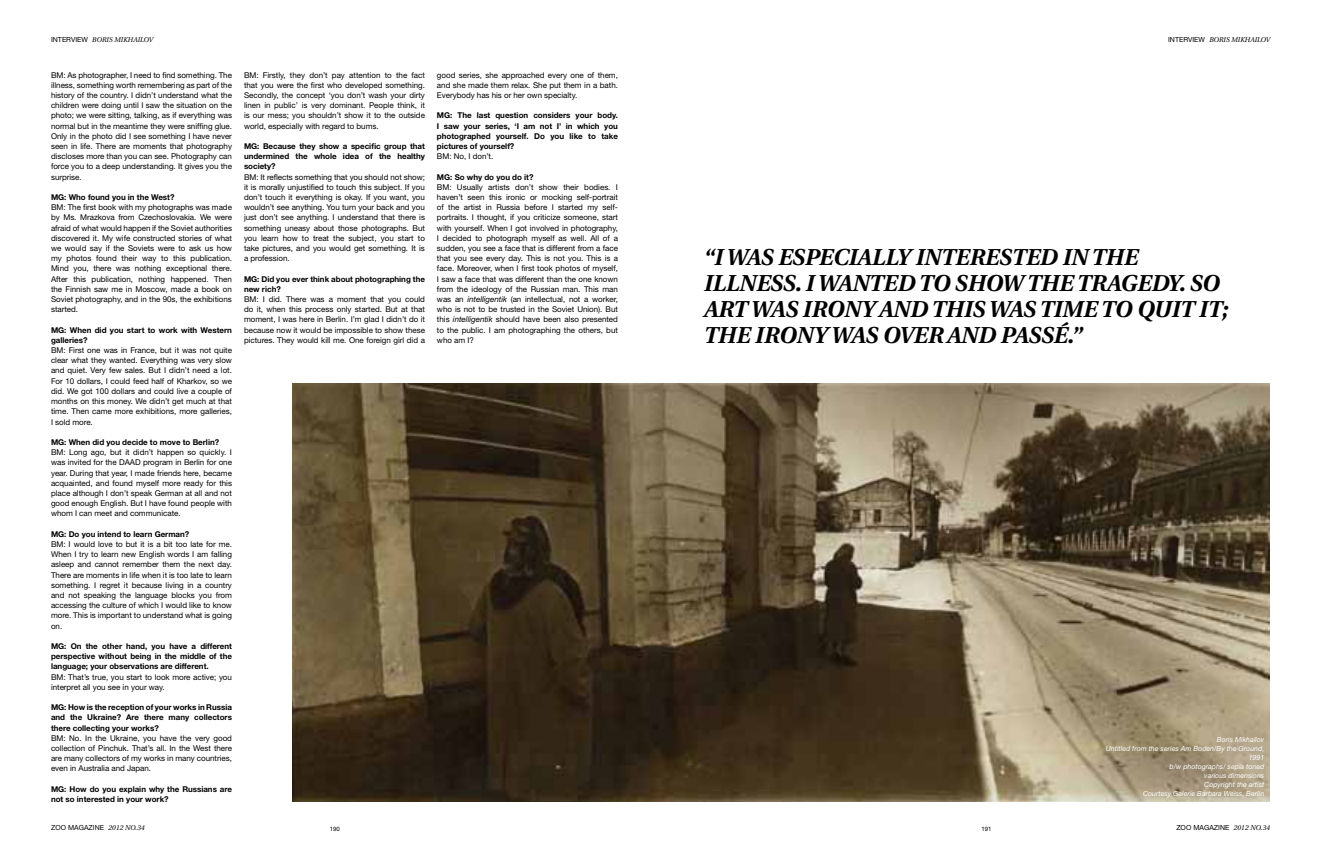
<style>
.page{position:relative;width:1321px;height:859px;background:#fff}
.page>*{position:absolute;margin:0;border:0;box-sizing:border-box;transform-origin:0 0}
.t1{font:italic 700 23px/26px "Utopia";letter-spacing:-.005em;color:#000}
.t2{font:8px/10.2px "Helvetica Neue";letter-spacing:-.005em;color:#000;text-align:justify}
.t3{font:700 8px/10.2px "Helvetica Neue";letter-spacing:-.005em;color:#000;text-align:justify}
.t4{font:italic 7px/9px "Helvetica Neue";letter-spacing:.005em;color:#fff;text-align:right}
.t5{font:italic 7px "Utopia";letter-spacing:.005em;color:#000}
.t6{font:7px "Helvetica Neue";letter-spacing:.005em;color:#000}
.t7{font:6px "Helvetica Neue";letter-spacing:-.015em;color:#000}
.s1{font-family:"Helvetica Neue";font-style:normal}
.s2{font-style:italic}
.s3{font-family:"Utopia";font-style:italic}
</style>
<div class="page">
<img style="left:292px;top:384px;width:978px;height:418px">
<p class="t5" style="left:51px;top:36px;width:103px"><span class="s1">INTERVIEW</span> BORIS MIKHAILOV</p>
<p class="t5" style="left:1168px;top:36px;width:103px"><span class="s1">INTERVIEW</span> BORIS MIKHAILOV</p>
<p class="t2" style="left:51px;top:70px;width:182px">BM: As photographer, I need to find something. The illness, something worth remembering as part of the history of the country. I didn’t understand what the children were doing until I saw the situation on the photo; we were sitting, talking, as if everything was normal but in the meantime they were sniffing glue.<br>Only in the photo did I see something I have never seen in life. There are moments that photography discloses more than you can see. Photography can force you to a deep understanding. It gives you the surprise.</p>
<p class="t3" style="left:51px;top:192px;width:125px">MG: Who found you in the West?</p>
<p class="t2" style="left:51px;top:202px;width:182px">BM: The first book with my photographs was made by Ms. Mrazkova from Czechoslovakia. We were afraid of what would happen if the Soviet authorities discovered it. My wife constructed stories of what we would say if the Soviets were to ask us how my photos found their way to this publication.<br>Mind you, there was nothing exceptional there.<br>After this publication, nothing happened. Then the Finnish saw me in Moscow, made a book on Soviet photography, and in the 90s, the exhibitions started.</p>
<p class="t3" style="left:51px;top:325px;width:182px">MG: When did you start to work with Western galleries?</p>
<p class="t2" style="left:51px;top:345px;width:183px">BM: First one was in France, but it was not quite clear what they wanted. Everything was very slow and quiet. Very few sales. But I didn’t need a lot.<br>For 10 dollars, I could feed half of Kharkov, so we did. We got 100 dollars and could live a couple of months on this money. We didn’t get much at that time. Then came more exhibitions, more galleries, I sold more.</p>
<p class="t3" style="left:51px;top:437px;width:170px">MG: When did you decide to move to Berlin?</p>
<p class="t2" style="left:51px;top:447px;width:182px">BM: Long ago, but it didn’t happen so quickly. I was invited for the DAAD program in Berlin for one year. During that year, I made friends here, became acquainted, and found myself more ready for this place although I don’t speak German at all and not good enough English. But I have found people with whom I can meet and communicate.</p>
<p class="t3" style="left:51px;top:529px;width:140px">MG: Do you intend to learn German?</p>
<p class="t2" style="left:51px;top:539px;width:183px">BM: I would love to but it is a bit too late for me.<br>When I try to learn new English words I am falling asleep and cannot remember them the next day.<br>There are moments in life when it is too late to learn something. I regret it because living in a country and not speaking the language blocks you from accessing the culture of which I would like to know more. This is important to understand what is going on.</p>
<p class="t3" style="left:51px;top:641px;width:182px">MG: On the other hand, you have a different perspective without being in the middle of the language; your observations are different.</p>
<p class="t2" style="left:51px;top:671px;width:182px">BM: That’s true, you start to look more active; you interpret all you see in your way.</p>
<p class="t3" style="left:51px;top:702px;width:182px">MG: How is the reception of your works in Russia and the Ukraine? Are there many collectors there collecting your works?</p>
<p class="t2" style="left:51px;top:733px;width:182px">BM: No. In the Ukraine, you have the very good collection of Pinchuk. That’s all. In the West there are many collectors of my works in many countries, even in Australia and Japan.</p>
<p class="t3" style="left:51px;top:784px;width:182px">MG: How do you explain why the Russians are not so interested in your work?</p>
<p class="t2" style="left:244px;top:70px;width:182px">BM: Firstly, they don’t pay attention to the fact that you were the first who developed something.<br>Secondly, the concept ‘you don’t wash your dirty linen in public’ is very dominant. People think, it is our mess; you shouldn’t show it to the outside world, especially with regard to bums.</p>
<p class="t3" style="left:244px;top:141px;width:182px">MG: Because they show a specific group that undermined the whole idea of the healthy society?</p>
<p class="t2" style="left:244px;top:172px;width:182px">BM: It reflects something that you should not show; it is morally unjustified to touch this subject. If you don’t touch it everything is okay. If you want, you wouldn’t see anything. You turn your back and you just don’t see anything. I understand that there is something uneasy about those photographs. But you learn how to treat the subject, you start to take pictures, and you would get something. It is a profession.</p>
<p class="t3" style="left:244px;top:274px;width:182px">MG: Did you ever think about photographing the new rich?</p>
<p class="t2" style="left:244px;top:294px;width:183px">BM: I did. There was a moment that you could do it, when this process only started. But at that moment, I was here in Berlin. I’m glad I didn’t do it because now it would be impossible to show these pictures. They would kill me. One foreign girl did a</p>
<p class="t2" style="left:437px;top:70px;width:183px">good series, she approached every one of them, and she made them relax. She put them in a bath.<br>Everybody has his or her own specialty.</p>
<p class="t3" style="left:437px;top:110px;width:182px">MG: The last question considers your body.<br>I saw your series, ‘I am not I’ in which you photographed yourself. Do you like to take pictures of yourself?</p>
<p class="t2" style="left:437px;top:151px;width:58px">BM: No, I don’t.</p>
<p class="t3" style="left:437px;top:172px;width:98px">MG: So why do you do it?</p>
<p class="t2" style="left:437px;top:182px;width:182px">BM: Usually artists don’t show their bodies. I haven’t seen this ironic or mocking self-portrait of the artist in Russia before I started my self&shy;portraits. I thought, if you criticize someone, start with yourself. When I got involved in photography, I decided to photograph myself as well. All of a sudden, you see a face that is different from a face that you see every day. This is not you. This is a face. Moreover, when I first took photos of myself, I saw a face that was different than the one known from the ideology of the Russian man. This man was an <span class="s2">intelligentik</span> (an intellectual, not a worker, who is not to be trusted in the Soviet Union). But this <span class="s2">intelligentik</span> should have been also presented to the public. I am photographing the others, but who am I?</p>
<h1 class="t1" style="left:703px;top:245px;width:526px">“I WAS ESPECIALLY INTERESTED IN THE ILLNESS. I WANTED TO SHOW THE TRAGEDY. SO ART WAS IRONY AND THIS WAS TIME TO QUIT IT; THE IRONY WAS OVER AND PASSÉ.”</h1>
<p class="t4" style="left:1106px;top:735px;width:160px">Boris Mikhailov<br>Untitled from the series Am Boden/By the Ground,<br>1991<br>b/w photographs/ sepia toned<br>various dimensions<br>Copyright the artist<br>Courtesy Galerie Barbara Weiss, Berlin</p>
<p class="t6" style="left:51px;top:823px;width:95px">ZOO MAGAZINE <span class="s3">2012 NO.34</span></p>
<p class="t7" style="left:330px;top:825px;width:12px">190</p>
<p class="t7" style="left:982px;top:825px;width:11px">191</p>
<p class="t6" style="left:1176px;top:823px;width:95px">ZOO MAGAZINE <span class="s3">2012 NO.34</span></p>
</div>
